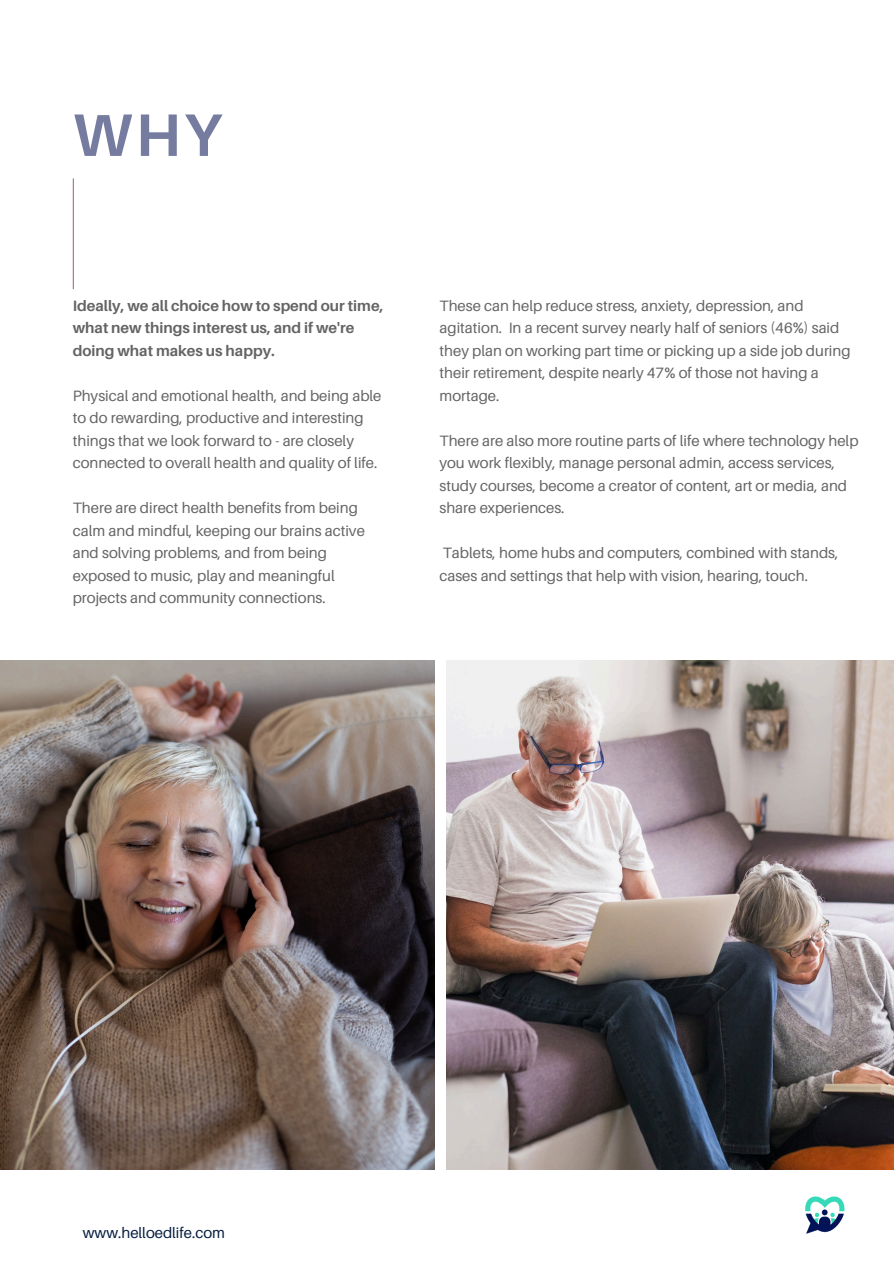
<style>
.page{position:relative;width:894px;height:1264px;background:#fff}
.page>*{position:absolute;margin:0;border:0;box-sizing:border-box;transform-origin:0 0}
.t1{font:700 60px "Aileron";color:#767ca0}
.t2{font:15px/22.5px "Aileron";color:#646464}
.t3{font:700 15px/22.5px "Aileron";color:#646464}
.t4{font:15px "Aileron";color:#051d40}
</style>
<div class="page">
<hr style="left:73px;top:179px;width:1px;height:110px;background:#9a7b67">
<img style="left:446px;top:660px;width:447px;height:509px">
<img style="left:0;top:660px;width:434px;height:509px">
<img style="left:805px;top:1196px;width:40px;height:38px">
<p class="t1" style="left:73px;top:98px;width:150px">WHY</p>
<p class="t3" style="left:73px;top:294px;width:312px">Ideally, we all choice how to spend our time, what new things interest us, and if we're doing what makes us happy.</p>
<p class="t2" style="left:73px;top:384px;width:310px">Physical and emotional health, and being able to do rewarding, productive and interesting things that we look forward to - are closely connected to overall health and quality of life.</p>
<p class="t2" style="left:73px;top:496px;width:293px">There are direct health benefits from being calm and mindful, keeping our brains active and solving problems, and from being exposed to music, play and meaningful projects and community connections.</p>
<p class="t2" style="left:439px;top:294px;width:412px">These can help reduce stress, anxiety, depression, and agitation. In a recent survey nearly half of seniors (46%) said they plan on working part time or picking up a side job during their retirement, despite nearly 47% of those not having a mortage.</p>
<p class="t2" style="left:439px;top:429px;width:420px">There are also more routine parts of life where technology help you work flexibly, manage personal admin, access services, study courses, become a creator of content, art or media, and share experiences.</p>
<p class="t2" style="left:439px;top:541px;width:400px">Tablets, home hubs and computers, combined with stands, cases and settings that help with vision, hearing, touch.</p>
<p class="t4" style="left:83px;top:1223px;width:144px">www.helloedlife.com</p>
</div>
